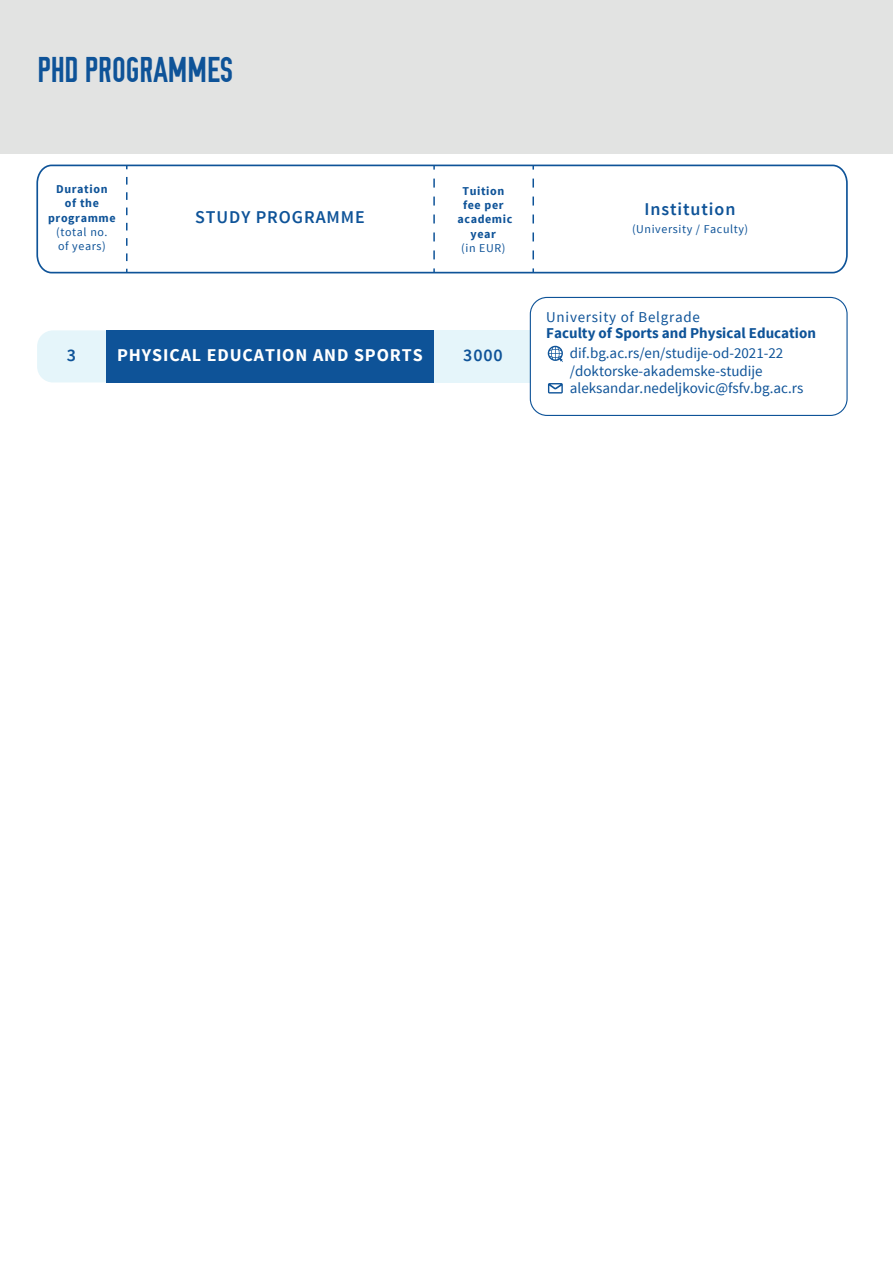
<style>
.page{position:relative;width:893px;height:1263px;background:#fff}
.page>*{position:absolute;margin:0;border:0;box-sizing:border-box;transform-origin:0 0}
.t1{font:35.85px "OSP DIN";color:#0e5398}
.t2{font:600 18px "Source Sans Pro";letter-spacing:.05em;color:#0e5398}
.t3{font:700 18px "Source Sans Pro";letter-spacing:.05em;color:#fff}
.t4{font:15px/17.4px "Source Sans Pro";color:#0e5398}
.t5{font:700 15px "Source Sans Pro";color:#0e5398}
.t6{font:15px "Source Sans Pro";letter-spacing:.05em;color:#0e5398}
.t7{font:700 12px/14.4px "Source Sans Pro";letter-spacing:.05em;color:#0e5398;text-align:center}
.t8{font:12px/14.4px "Source Sans Pro";letter-spacing:.05em;color:#0e5398}
</style>
<div class="page">
<div style="left:0;top:0;width:893px;height:153px;background:#e2e3e2"></div>
<svg style="left:36px;top:164px;width:812px;height:110px"></svg>
<svg style="left:126px;top:177px;width:2px;height:96px"></svg>
<svg style="left:433px;top:179px;width:2px;height:94px"></svg>
<svg style="left:532px;top:179px;width:2px;height:94px"></svg>
<div style="left:37px;top:330px;width:70px;height:52px;background:#e5f5fa"></div>
<div style="left:434px;top:330px;width:96px;height:52px;background:#e5f5fa"></div>
<div style="left:107px;top:330px;width:327px;height:52px;background:#0e5398"></div>
<div style="left:530px;top:297px;width:318px;height:119px;border:1px solid #0e5398;border-radius:17px"></div>
<svg style="left:548px;top:383px;width:15px;height:10px"></svg>
<svg style="left:548px;top:346px;width:15px;height:16px"></svg>
<h1 class="t1" style="left:38px;top:52px;width:197px">PHD PROGRAMMES</h1>
<p class="t7" style="left:48px;top:182px;width:69px">Duration<br>of the programme</p>
<p class="t8" style="left:56px;top:225px;width:53px">(total no. of years)</p>
<p class="t2" style="left:195px;top:206px;width:171px">STUDY PROGRAMME</p>
<p class="t7" style="left:457px;top:184px;width:56px">Tuition fee per academic year</p>
<p class="t8" style="left:461px;top:241px;width:46px">(in EUR)</p>
<p class="t2" style="left:67px;top:343px;width:11px">3</p>
<p class="t3" style="left:117px;top:343px;width:307px">PHYSICAL EDUCATION AND SPORTS</p>
<p class="t2" style="left:463px;top:343px;width:41px">3000</p>
<p class="t2" style="left:645px;top:198px;width:92px">Institution</p>
<p class="t8" style="left:632px;top:222px;width:118px">(University / Faculty)</p>
<p class="t6" style="left:546px;top:308px;width:155px">University of Belgrade</p>
<p class="t5" style="left:546px;top:324px;width:271px">Faculty of Sports and Physical Education</p>
<p class="t4" style="left:570px;top:345px;width:235px">dif.bg.ac.rs/en/studije-od-2021-22 /doktorske-akademske-studije aleksandar.nedeljkovic@fsfv.bg.ac.rs</p>
</div>
